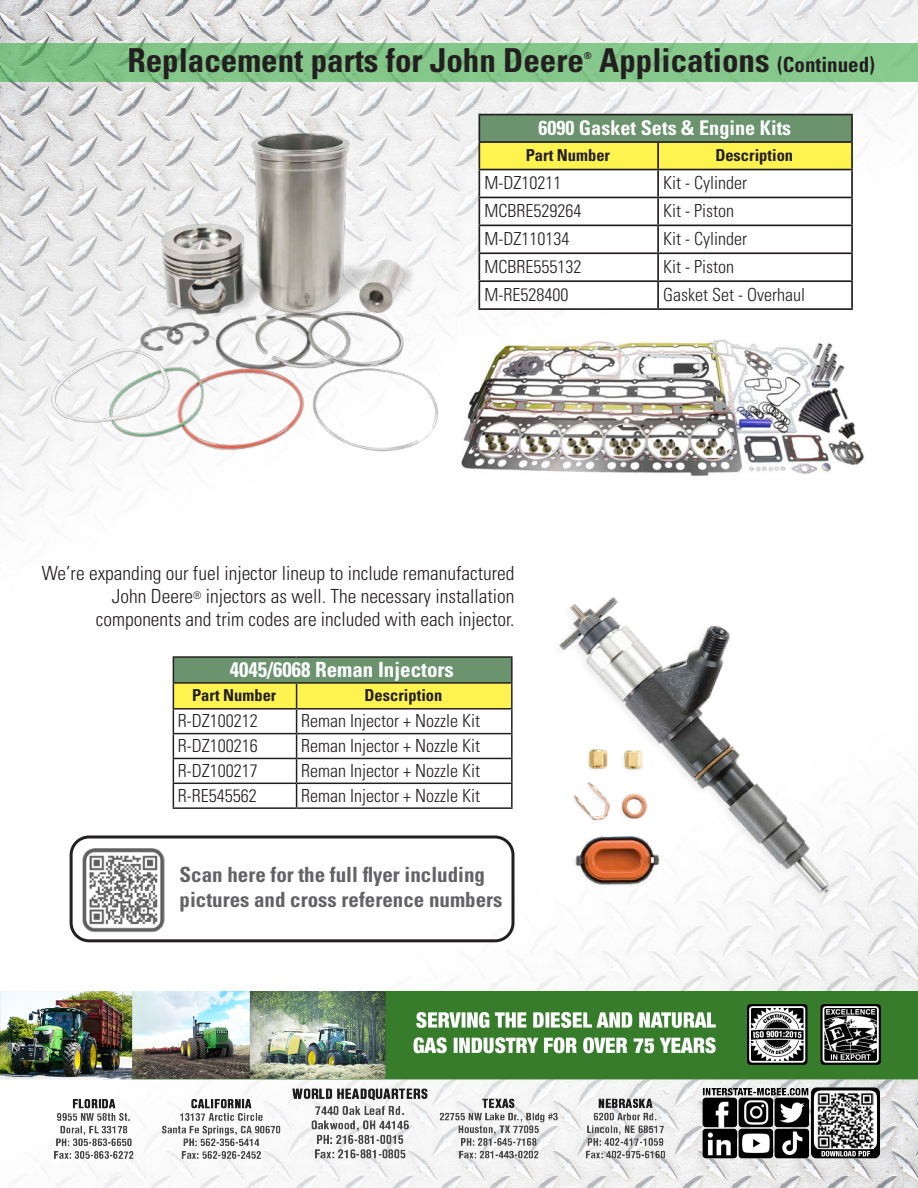
<style>
.page{position:relative;width:918px;height:1188px;background:#fff}
.page>*{position:absolute;margin:0;border:0;box-sizing:border-box;transform-origin:0 0}
.t1{font:700 condensed 33px "Univers LT Std";color:#231f20}
.t2{font:700 condensed 21px/25.2px "Univers LT Std";color:#636366}
.t3{font:700 condensed 21px "Univers LT Std";color:#fff}
.t4{font:700 condensed 20.25px "Univers LT Std";color:#fff}
.t5{font:300 condensed 19.5px/23.4px "Univers LT Std";color:#231f20;text-align:right}
.t6{font:300 condensed 18px "Univers LT Std";color:#231f20}
.t7{font:700 condensed 16.5px "Univers LT Std";color:#231f20}
.t8{font:700 condensed 9.6px "Univers LT Std";color:#231f20}
.s1{font-size:21px}
</style>
<div class="page">
<img style="left:0;top:0;width:918px;height:1188px">
<img style="left:0;top:991px;width:918px;height:189px">
<img style="left:550px;top:593px;width:291px;height:312px">
<hr style="left:173px;top:656px;width:124px;height:2px;background:#231f20">
<hr style="left:297px;top:656px;width:216px;height:2px;background:#231f20">
<hr style="left:511px;top:658px;width:2px;height:24px;background:#231f20">
<hr style="left:297px;top:682px;width:216px;height:2px;background:#231f20">
<hr style="left:511px;top:684px;width:2px;height:24px;background:#231f20">
<hr style="left:297px;top:708px;width:216px;height:2px;background:#231f20">
<hr style="left:511px;top:710px;width:2px;height:23px;background:#231f20">
<hr style="left:297px;top:733px;width:216px;height:1px;background:#231f20">
<hr style="left:511px;top:734px;width:2px;height:24px;background:#231f20">
<hr style="left:297px;top:758px;width:216px;height:1px;background:#231f20">
<hr style="left:511px;top:759px;width:2px;height:24px;background:#231f20">
<hr style="left:297px;top:783px;width:216px;height:1px;background:#231f20">
<svg style="left:173px;top:658px;width:339px;height:149px"></svg>
<hr style="left:511px;top:784px;width:2px;height:23px;background:#231f20">
<hr style="left:173px;top:807px;width:124px;height:2px;background:#231f20">
<hr style="left:297px;top:807px;width:216px;height:2px;background:#231f20">
<img style="left:79px;top:848px;width:87px;height:86px">
<div style="left:479px;top:115px;width:373px;height:27px;background:#6a936e"></div>
<div style="left:480px;top:143px;width:371px;height:26px;background:#fff34f"></div>
<svg style="left:480px;top:170px;width:371px;height:138px"></svg>
<hr style="left:478px;top:114px;width:180px;height:1px;background:#231f20">
<hr style="left:478px;top:115px;width:2px;height:26px;background:#231f20">
<hr style="left:658px;top:114px;width:195px;height:1px;background:#231f20">
<hr style="left:851px;top:115px;width:2px;height:26px;background:#231f20">
<hr style="left:478px;top:141px;width:180px;height:2px;background:#231f20">
<hr style="left:478px;top:143px;width:2px;height:26px;background:#231f20">
<hr style="left:658px;top:141px;width:195px;height:2px;background:#231f20">
<hr style="left:657px;top:143px;width:2px;height:26px;background:#231f20">
<hr style="left:851px;top:143px;width:2px;height:26px;background:#231f20">
<hr style="left:478px;top:169px;width:180px;height:1px;background:#231f20">
<hr style="left:478px;top:170px;width:2px;height:27px;background:#231f20">
<hr style="left:658px;top:169px;width:195px;height:1px;background:#231f20">
<hr style="left:657px;top:170px;width:2px;height:27px;background:#231f20">
<hr style="left:851px;top:170px;width:2px;height:27px;background:#231f20">
<hr style="left:478px;top:197px;width:180px;height:1px;background:#231f20">
<hr style="left:478px;top:198px;width:2px;height:27px;background:#231f20">
<hr style="left:658px;top:197px;width:195px;height:1px;background:#231f20">
<hr style="left:657px;top:198px;width:2px;height:27px;background:#231f20">
<hr style="left:851px;top:198px;width:2px;height:27px;background:#231f20">
<hr style="left:478px;top:225px;width:180px;height:1px;background:#231f20">
<hr style="left:478px;top:226px;width:2px;height:26px;background:#231f20">
<hr style="left:658px;top:225px;width:195px;height:1px;background:#231f20">
<hr style="left:657px;top:226px;width:2px;height:26px;background:#231f20">
<hr style="left:851px;top:226px;width:2px;height:26px;background:#231f20">
<hr style="left:478px;top:252px;width:180px;height:2px;background:#231f20">
<hr style="left:478px;top:254px;width:2px;height:26px;background:#231f20">
<hr style="left:658px;top:252px;width:195px;height:2px;background:#231f20">
<hr style="left:657px;top:254px;width:2px;height:26px;background:#231f20">
<hr style="left:851px;top:254px;width:2px;height:26px;background:#231f20">
<hr style="left:478px;top:280px;width:180px;height:2px;background:#231f20">
<hr style="left:478px;top:282px;width:2px;height:26px;background:#231f20">
<hr style="left:658px;top:280px;width:195px;height:2px;background:#231f20">
<hr style="left:657px;top:282px;width:2px;height:26px;background:#231f20">
<hr style="left:851px;top:282px;width:2px;height:26px;background:#231f20">
<hr style="left:478px;top:308px;width:180px;height:2px;background:#231f20">
<hr style="left:658px;top:308px;width:195px;height:2px;background:#231f20">
<img style="left:46px;top:126px;width:406px;height:331px">
<img style="left:458px;top:336px;width:413px;height:139px">
<svg style="left:0;top:43px;width:917px;height:39px;background:#82c488"></svg>
<div style="left:70px;top:836px;width:445px;height:106px;border:3px solid #231f20;border-radius:18px"></div>
<img style="left:818px;top:1092px;width:56px;height:56px">
<p class="t1" style="left:127px;top:40px;width:458px">Replacement parts for John Deere</p>
<p class="t8" style="left:584px;top:49px;width:9px">®</p>
<p class="t1" style="left:599px;top:40px;width:277px">Applications <span class="s1">(Continued)</span></p>
<p class="t4" style="left:539px;top:115px;width:254px">6090 Gasket Sets &amp; Engine Kits</p>
<p class="t7" style="left:526px;top:145px;width:86px">Part Number</p>
<p class="t7" style="left:715px;top:145px;width:79px">Description</p>
<p class="t6" style="left:485px;top:172px;width:78px">M-DZ10211</p>
<p class="t6" style="left:663px;top:172px;width:85px">Kit - Cylinder</p>
<p class="t6" style="left:485px;top:200px;width:98px">MCBRE529264</p>
<p class="t6" style="left:663px;top:200px;width:72px">Kit - Piston</p>
<p class="t6" style="left:485px;top:228px;width:86px">M-DZ110134</p>
<p class="t6" style="left:663px;top:228px;width:85px">Kit - Cylinder</p>
<p class="t6" style="left:485px;top:256px;width:98px">MCBRE555132</p>
<p class="t6" style="left:663px;top:256px;width:72px">Kit - Piston</p>
<p class="t6" style="left:485px;top:284px;width:85px">M-RE528400</p>
<p class="t6" style="left:663px;top:284px;width:143px">Gasket Set - Overhaul</p>
<p class="t5" style="left:42px;top:561px;width:474px">We’re expanding our fuel injector lineup to include remanufactured<br>John Deere<sup>®</sup> injectors as well. The necessary installation components and trim codes are included with each injector.</p>
<p class="t3" style="left:230px;top:657px;width:225px">4045/6068 Reman Injectors</p>
<p class="t7" style="left:192px;top:685px;width:86px">Part Number</p>
<p class="t7" style="left:365px;top:685px;width:79px">Description</p>
<p class="t6" style="left:178px;top:710px;width:81px">R-DZ100212</p>
<p class="t6" style="left:301px;top:710px;width:180px">Reman Injector + Nozzle Kit</p>
<p class="t6" style="left:178px;top:735px;width:81px">R-DZ100216</p>
<p class="t6" style="left:301px;top:735px;width:180px">Reman Injector + Nozzle Kit</p>
<p class="t6" style="left:178px;top:760px;width:81px">R-DZ100217</p>
<p class="t6" style="left:301px;top:760px;width:180px">Reman Injector + Nozzle Kit</p>
<p class="t6" style="left:178px;top:784px;width:80px">R-RE545562</p>
<p class="t6" style="left:301px;top:784px;width:180px">Reman Injector + Nozzle Kit</p>
<p class="t2" style="left:180px;top:862px;width:325px">Scan here for the full flyer including pictures and cross reference numbers</p>
</div>
